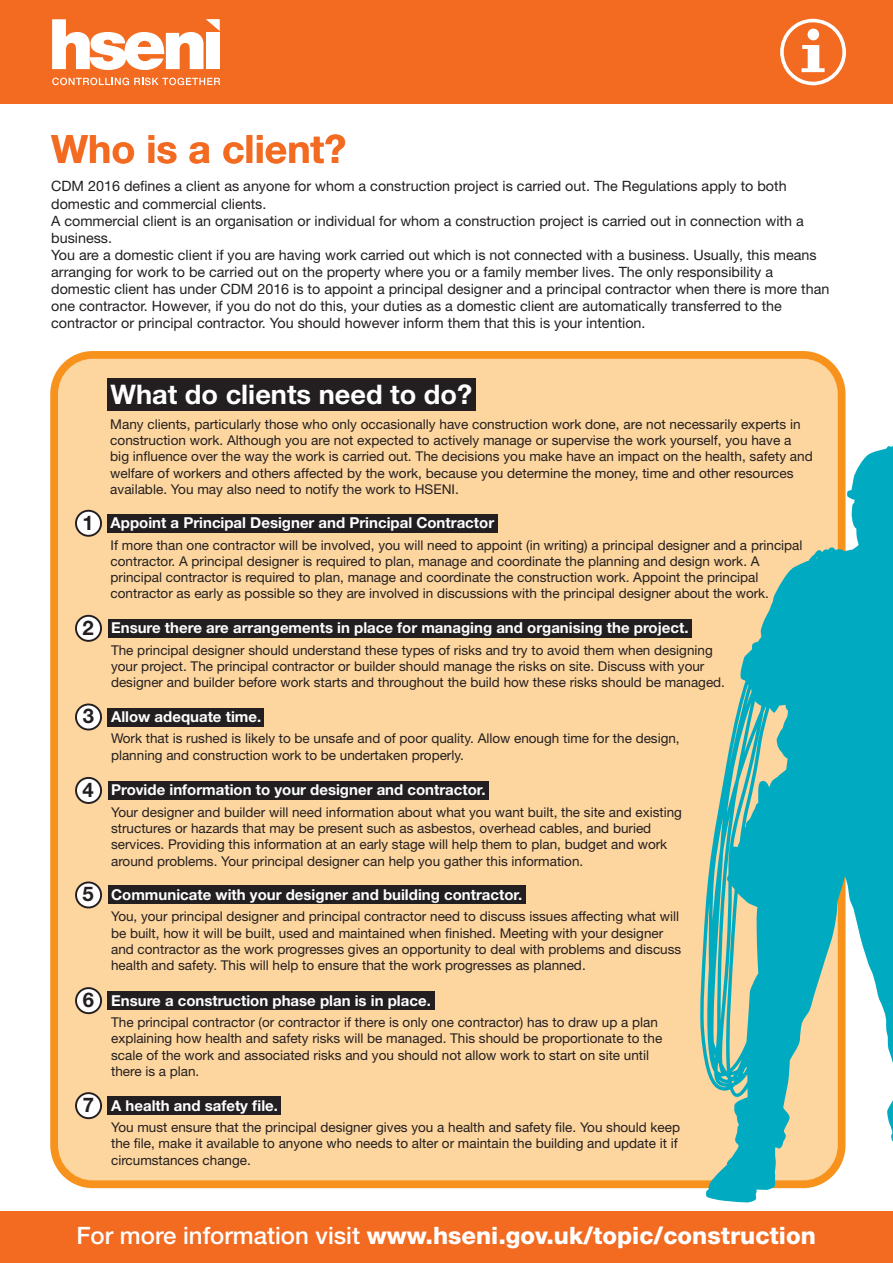
<style>
.page{position:relative;width:893px;height:1263px;background:#fff}
.page>*{position:absolute;margin:0;border:0;box-sizing:border-box;transform-origin:0 0}
.t1{font:700 39px "Helvetica Neue LT Std";color:#f36a21}
.t2{font:700 27px "Helvetica Neue LT Std";color:#fff}
.t3{font:800 24px "Helvetica Neue LT Std";color:#fff}
.t4{font:700 20.25px "Helvetica Neue LT Std";color:#231f20}
.t5{font:700 15px "Helvetica Neue LT Std";color:#fff}
.t6{font:14.25px/17.1px "Helvetica Neue LT Std";color:#231f20}
.t7{font:13.5px/16.2px "Helvetica Neue LT Std";color:#231f20}
.s1{font-weight:500}
</style>
<div class="page">
<div style="left:0;top:0;width:893px;height:104px;background:#f36a21"></div>
<svg style="left:780px;top:19px;width:66px;height:67px"></svg>
<div style="left:807px;top:29px;width:12px;height:11px;background:#fff;border-radius:50%"></div>
<div style="left:0;top:1211px;width:893px;height:52px;background:#f36a21"></div>
<svg style="left:52px;top:19px;width:168px;height:51px"></svg>
<svg style="left:52px;top:78px;width:168px;height:7px"></svg>
<div style="left:50px;top:351px;width:795px;height:837px;background:#fdd59e"></div>
<div style="left:76px;top:511px;width:25px;height:25px;background:#fff;border-radius:50%"></div>
<div style="left:75px;top:510px;width:27px;height:27px;border:2px solid #231f20;border-radius:50%"></div>
<div style="left:76px;top:616px;width:25px;height:25px;background:#fff;border-radius:50%"></div>
<div style="left:75px;top:615px;width:27px;height:27px;border:2px solid #231f20;border-radius:50%"></div>
<div style="left:76px;top:704px;width:25px;height:25px;background:#fff;border-radius:50%"></div>
<div style="left:75px;top:703px;width:27px;height:27px;border:2px solid #231f20;border-radius:50%"></div>
<div style="left:76px;top:778px;width:25px;height:25px;background:#fff;border-radius:50%"></div>
<div style="left:75px;top:777px;width:27px;height:27px;border:2px solid #231f20;border-radius:50%"></div>
<div style="left:76px;top:882px;width:25px;height:25px;background:#fff;border-radius:50%"></div>
<div style="left:75px;top:881px;width:27px;height:27px;border:2px solid #231f20;border-radius:50%"></div>
<div style="left:76px;top:988px;width:25px;height:25px;background:#fff;border-radius:50%"></div>
<div style="left:75px;top:987px;width:27px;height:27px;border:2px solid #231f20;border-radius:50%"></div>
<div style="left:76px;top:1093px;width:25px;height:25px;background:#fff;border-radius:50%"></div>
<div style="left:75px;top:1092px;width:27px;height:27px;border:2px solid #231f20;border-radius:50%"></div>
<div style="left:107px;top:378px;width:368px;height:32px;background:#231f20"></div>
<div style="left:107px;top:514px;width:390px;height:19px;background:#231f20"></div>
<div style="left:108px;top:619px;width:584px;height:19px;background:#231f20"></div>
<div style="left:108px;top:781px;width:380px;height:19px;background:#231f20"></div>
<div style="left:108px;top:886px;width:417px;height:18px;background:#231f20"></div>
<div style="left:108px;top:1096px;width:173px;height:19px;background:#231f20"></div>
<div style="left:108px;top:991px;width:327px;height:19px;background:#231f20"></div>
<div style="left:108px;top:708px;width:156px;height:18px;background:#231f20"></div>
<svg style="left:699px;top:445px;width:194px;height:758px;background:#76c1b6"></svg>
<h1 class="t1" style="left:51px;top:125px;width:297px">Who is a client?</h1>
<p class="t6" style="left:51px;top:178px;width:780px">CDM 2016 defines a client as anyone for whom a construction project is carried out. The Regulations apply to both domestic and commercial clients.<br>A commercial client is an organisation or individual for whom a construction project is carried out in connection with a business.<br>You are a domestic client if you are having work carried out which is not connected with a business. Usually, this means arranging for work to be carried out on the property where you or a family member lives. The only responsibility a domestic client has under CDM 2016 is to appoint a principal designer and a principal contractor when there is more than one contractor. However, if you do not do this, your duties as a domestic client are automatically transferred to the contractor or principal contractor. You should however inform them that this is your intention.</p>
<h2 class="t2" style="left:110px;top:377px;width:363px">What do clients need to do?</h2>
<p class="t7" style="left:110px;top:416px;width:704px">Many clients, particularly those who only occasionally have construction work done, are not necessarily experts in construction work. Although you are not expected to actively manage or supervise the work yourself, you have a big influence over the way the work is carried out. The decisions you make have an impact on the health, safety and welfare of workers and others affected by the work, because you determine the money, time and other resources available. You may also need to notify the work to HSENI.</p>
<h3 class="t4" style="left:82px;top:510px;width:13px">1</h3>
<h3 class="t4" style="left:82px;top:615px;width:13px">2</h3>
<p class="t5" style="left:111px;top:513px;width:385px">Appoint a Principal Designer and Principal Contractor</p>
<p class="t7" style="left:111px;top:537px;width:693px">If more than one contractor will be involved, you will need to appoint (in writing) a principal designer and a principal contractor. A principal designer is required to plan, manage and coordinate the planning and design work. A principal contractor is required to plan, manage and coordinate the construction work. Appoint the principal contractor as early as possible so they are involved in discussions with the principal designer about the work.</p>
<p class="t5" style="left:111px;top:618px;width:579px">Ensure there are arrangements in place for managing and organising the project.</p>
<p class="t7" style="left:111px;top:642px;width:615px">The principal designer should understand these types of risks and try to avoid them when designing your project. The principal contractor or builder should manage the risks on site. Discuss with your designer and builder before work starts and throughout the build how these risks should be managed.</p>
<h3 class="t4" style="left:83px;top:704px;width:13px">3</h3>
<p class="t5" style="left:111px;top:707px;width:152px">Allow adequate time.</p>
<p class="t7" style="left:111px;top:730px;width:570px">Work that is rushed is likely to be unsafe and of poor quality. Allow enough time for the design, planning and construction work to be undertaken properly.</p>
<h3 class="t4" style="left:82px;top:777px;width:13px">4</h3>
<h3 class="t4" style="left:82px;top:882px;width:13px">5</h3>
<p class="t5" style="left:111px;top:781px;width:376px">Provide information to your designer and contractor.</p>
<p class="t7" style="left:111px;top:804px;width:572px">Your designer and builder will need information about what you want built, the site and existing structures or hazards that may be present such as asbestos, overhead cables, and buried services. Providing this information at an early stage will help them to plan, budget and work around problems. Your principal designer can help you gather this information.</p>
<p class="t5" style="left:111px;top:885px;width:413px">Communicate with your designer and building contractor.</p>
<p class="t7" style="left:111px;top:908px;width:572px">You, your principal designer and principal contractor need to discuss issues affecting what will be built, how it will be built, used and maintained when finished. Meeting with your designer and contractor as the work progresses gives an opportunity to deal with problems and discuss health and safety. This will help to ensure that the work progresses as planned.</p>
<h3 class="t4" style="left:83px;top:987px;width:13px">6</h3>
<p class="t5" style="left:111px;top:991px;width:321px">Ensure a construction phase plan is in place.</p>
<p class="t7" style="left:111px;top:1014px;width:553px">The principal contractor (or contractor if there is only one contractor) has to draw up a plan explaining how health and safety risks will be managed. This should be proportionate to the scale of the work and associated risks and you should not allow work to start on site until there is a plan.</p>
<h3 class="t4" style="left:83px;top:1092px;width:13px">7</h3>
<p class="t5" style="left:111px;top:1096px;width:168px">A health and safety file.</p>
<p class="t7" style="left:111px;top:1119px;width:570px">You must ensure that the principal designer gives you a health and safety file. You should keep the file, make it available to anyone who needs to alter or maintain the building and update it if circumstances change.</p>
<p class="t3" style="left:76px;top:1221px;width:741px"><span class="s1">For more information visit</span> www.hseni.gov.uk/topic/construction</p>
</div>
